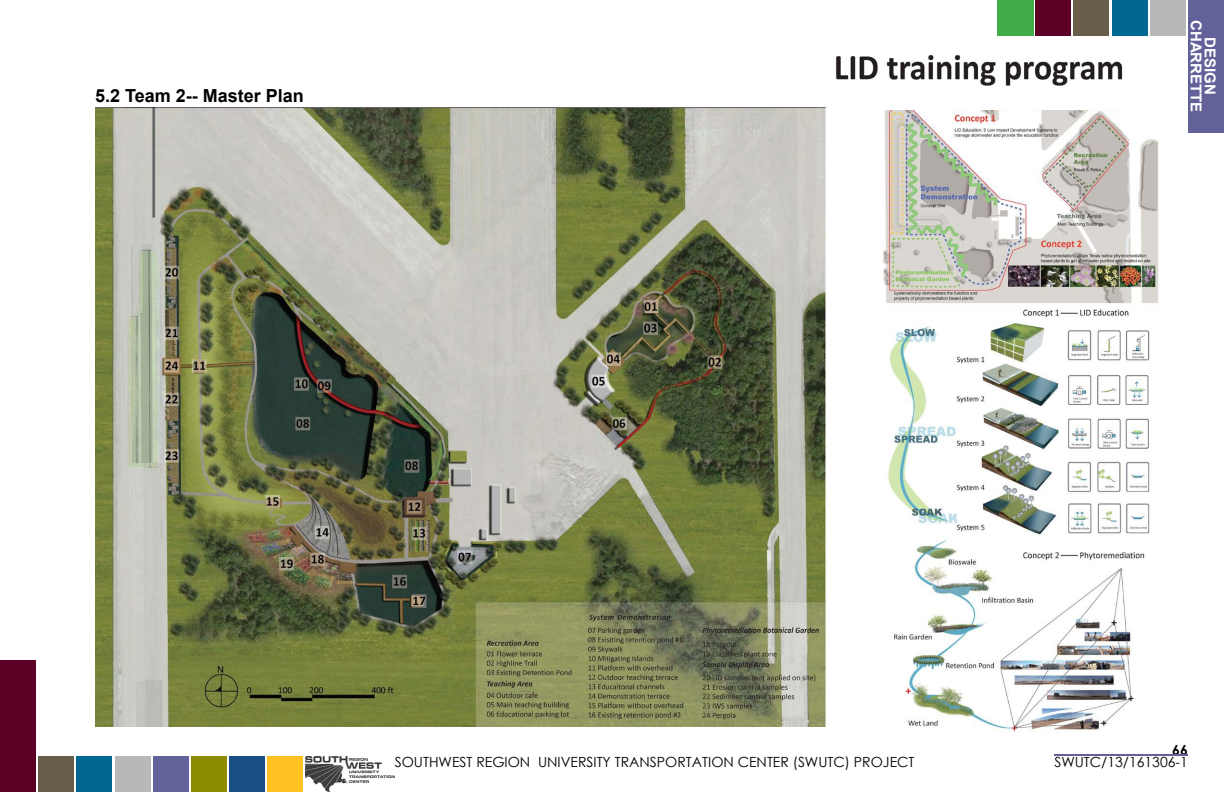
<style>
.page{position:relative;width:1224px;height:792px;background:#fff}
.page>*{position:absolute;margin:0;border:0;box-sizing:border-box;transform-origin:0 0}
.t1{font:700 18px "Arial";color:#000}
.t2{font:700 15px/14px "Arial";color:#fff;text-align:center}
.t3{font:14px "Century Gothic";color:#000}
.t4{font:700 14px "Century Gothic";color:#000}
</style>
<div class="page">
<div style="left:1188px;top:0;width:36px;height:132px;background:#63619a"></div>
<div style="left:1150px;top:0;width:36px;height:36px;background:#b6b8ba"></div>
<div style="left:1112px;top:0;width:36px;height:36px;background:#006892"></div>
<div style="left:1073px;top:0;width:36px;height:36px;background:#695e4a"></div>
<div style="left:1035px;top:0;width:36px;height:36px;background:#5d0025"></div>
<div style="left:267px;top:756px;width:36px;height:36px;background:#ffc222"></div>
<div style="left:229px;top:756px;width:36px;height:36px;background:#184e83"></div>
<div style="left:115px;top:756px;width:36px;height:36px;background:#b6b8ba"></div>
<div style="left:191px;top:756px;width:36px;height:36px;background:#8d8b00"></div>
<div style="left:76px;top:756px;width:36px;height:36px;background:#006892"></div>
<div style="left:153px;top:756px;width:36px;height:36px;background:#63619a"></div>
<div style="left:38px;top:756px;width:36px;height:36px;background:#695e4a"></div>
<div style="left:0;top:661px;width:36px;height:131px;background:#5d0025"></div>
<img style="left:305px;top:757px;width:90px;height:34px">
<hr style="left:1054px;top:755px;width:134px;height:1px;background:#63619a">
<div style="left:997px;top:0;width:36px;height:36px;background:#41ad49"></div>
<img style="left:95px;top:107px;width:732px;height:619px">
<img style="left:883px;top:111px;width:276px;height:622px">
<img style="left:836px;top:55px;width:287px;height:31px">
<p class="t1" style="left:95px;top:83px;width:210px">5.2 Team 2-- Master Plan</p>
<p class="t2" style="left:1217px;top:20px;width:94px;rotate:90deg">DESIGN<br>CHARRETTE</p>
<p class="t4" style="left:1172px;top:739px;width:17px">66</p>
<p class="t3" style="left:395px;top:752px;width:521px">SOUTHWEST REGION UNIVERSITY TRANSPORTATION CENTER (SWUTC) PROJECT</p>
<p class="t3" style="left:1054px;top:752px;width:135px">SWUTC/13/161306-1</p>
</div>
